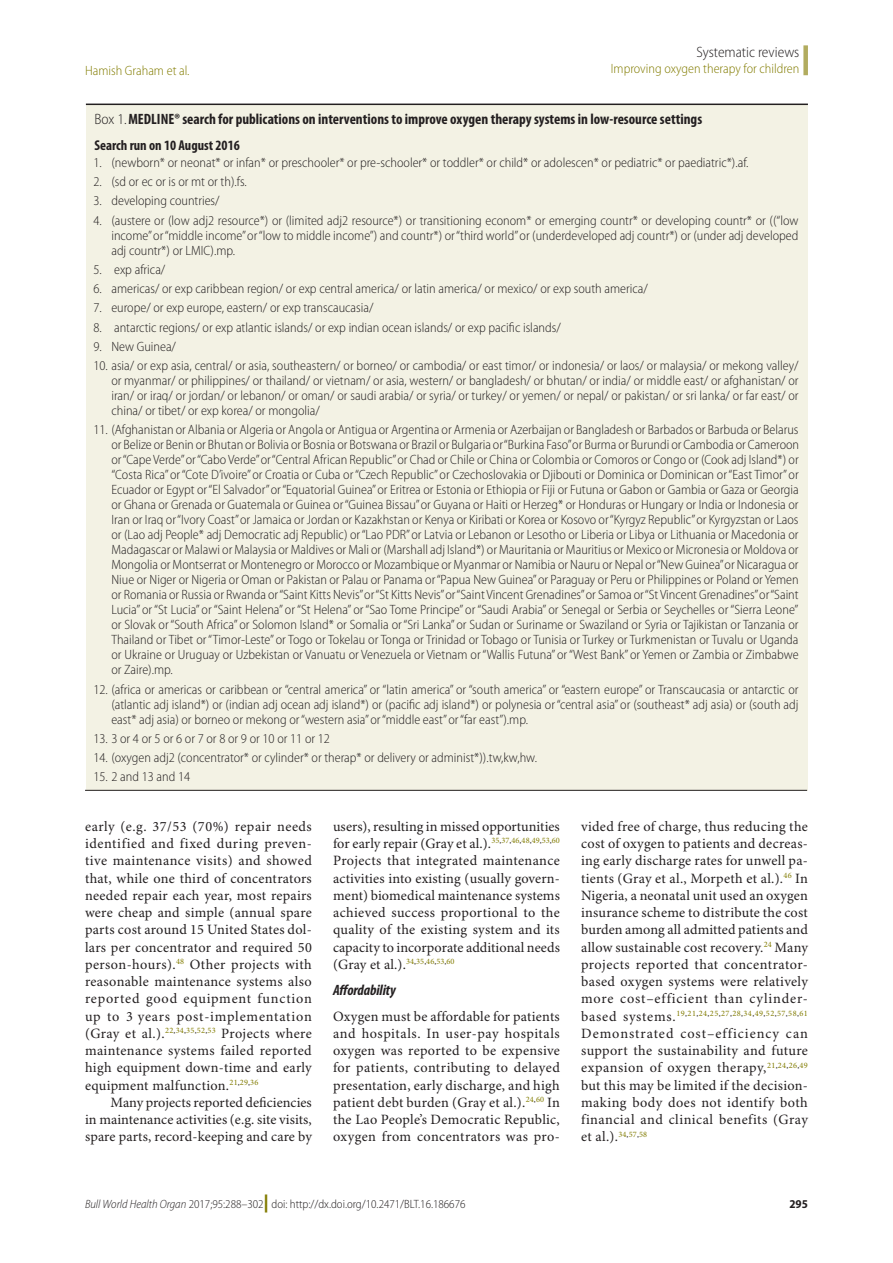
<style>
.page{position:relative;width:893px;height:1263px;background:#fff}
.page>*{position:absolute;margin:0;border:0;box-sizing:border-box;transform-origin:0 0}
.t1{font:700 condensed 15px "Myriad Pro";color:#231f20}
.t2{font:300 semi-condensed 15px "Myriad Pro";color:#231f20}
.t3{font:italic 700 condensed 15px "Myriad Pro";letter-spacing:-.01em;color:#231f20}
.t4{font:14.25px/17.2px "Minion Pro";letter-spacing:.02em;color:#231f20;text-align:justify}
.t5{font:700 condensed 14.25px "Myriad Pro";color:#231f20}
.t6{font:300 semi-condensed 13.5px/15px "Myriad Pro";color:#231f20;text-align:justify}
.t7{font:300 semi-condensed 13.5px "Myriad Pro";color:#827c00}
.t8{font:300 semi-condensed 12px "Myriad Pro";color:#231f20}
.t9{font:700 semi-condensed 12px "Myriad Pro";color:#231f20}
.t10{font:8.25px "Minion Pro";letter-spacing:.055em;color:#827c00}
.s1{font-weight:300;font-stretch:semi-condensed}
.s2{font-size:14.25px;color:#231f20}
.s3{color:#231f20}
.s4{font-style:italic}
.s5{font-weight:900;font-stretch:normal;font-size:18px;color:#827c00}
</style>
<div class="page">
<div style="left:803px;top:45px;width:5px;height:30px;background:#b2ac5f"></div>
<div style="left:86px;top:105px;width:721px;height:685px;background:#f3f2e4"></div>
<hr style="left:86px;top:104px;width:722px;height:1px;background:#231f20">
<hr style="left:85px;top:790px;width:722px;height:1px;background:#231f20">
<p class="t2" style="left:696px;top:44px;width:105px">Systematic reviews</p>
<p class="t7" style="left:85px;top:63px;width:106px">Hamish Graham et al.</p>
<p class="t7" style="left:611px;top:61px;width:190px">Improving oxygen therapy for children</p>
<p class="t1" style="left:94px;top:111px;width:609px"><span class="s1">Box 1.</span>MEDLINE® search for publications on interventions to improve oxygen therapy systems in low-resource settings</p>
<p class="t5" style="left:94px;top:137px;width:147px">Search run on 10 August 2016</p>
<p class="t6" style="left:93px;top:155px;width:657px">1. (newborn* or neonat* or infan* or preschooler* or pre-schooler* or toddler* or child* or adolescen* or pediatric* or paediatric*).af.</p>
<p class="t6" style="left:93px;top:174px;width:155px">2. (sd or ec or is or mt or th).fs.</p>
<p class="t6" style="left:93px;top:194px;width:128px">3. developing countries/</p>
<p class="t6" style="left:111px;top:213px;width:689px;text-indent:-18px">4. (austere or (low adj2 resource*) or (limited adj2 resource*) or transitioning econom* or emerging countr* or developing countr* or ((“low income” or “middle income” or “low to middle income”) and countr*) or “third world” or (underdeveloped adj countr*) or (under adj developed adj countr*) or LMIC).mp.</p>
<p class="t6" style="left:93px;top:262px;width:73px">5. exp africa/</p>
<p class="t6" style="left:93px;top:281px;width:556px">6. americas/ or exp caribbean region/ or exp central america/ or latin america/ or mexico/ or exp south america/</p>
<p class="t6" style="left:93px;top:301px;width:282px">7. europe/ or exp europe, eastern/ or exp transcaucasia/</p>
<p class="t6" style="left:93px;top:320px;width:469px">8. antarctic regions/ or exp atlantic islands/ or exp indian ocean islands/ or exp pacific islands/</p>
<p class="t6" style="left:93px;top:339px;width:84px">9. New Guinea/</p>
<p class="t6" style="left:111px;top:358px;width:689px;text-indent:-18px">10. asia/ or exp asia, central/ or asia, southeastern/ or borneo/ or cambodia/ or east timor/ or indonesia/ or laos/ or malaysia/ or mekong valley/ or myanmar/ or philippines/ or thailand/ or vietnam/ or asia, western/ or bangladesh/ or bhutan/ or india/ or middle east/ or afghanistan/ or iran/ or iraq/ or jordan/ or lebanon/ or oman/ or saudi arabia/ or syria/ or turkey/ or yemen/ or nepal/ or pakistan/ or sri lanka/ or far east/ or china/ or tibet/ or exp korea/ or mongolia/</p>
<p class="t6" style="left:111px;top:423px;width:689px;text-indent:-18px">11. (Afghanistan or Albania or Algeria or Angola or Antigua or Argentina or Armenia or Azerbaijan or Bangladesh or Barbados or Barbuda or Belarus or Belize or Benin or Bhutan or Bolivia or Bosnia or Botswana or Brazil or Bulgaria or “Burkina Faso” or Burma or Burundi or Cambodia or Cameroon or “Cape Verde” or “Cabo Verde” or “Central African Republic” or Chad or Chile or China or Colombia or Comoros or Congo or (Cook adj Island*) or “Costa Rica” or “Cote D’ivoire” or Croatia or Cuba or “Czech Republic” or Czechoslovakia or Djibouti or Dominica or Dominican or “East Timor” or Ecuador or Egypt or “El Salvador” or “Equatorial Guinea” or Eritrea or Estonia or Ethiopia or Fiji or Futuna or Gabon or Gambia or Gaza or Georgia or Ghana or Grenada or Guatemala or Guinea or “Guinea Bissau” or Guyana or Haiti or Herzeg* or Honduras or Hungary or India or Indonesia or Iran or Iraq or “Ivory Coast” or Jamaica or Jordan or Kazakhstan or Kenya or Kiribati or Korea or Kosovo or “Kyrgyz Republic” or Kyrgyzstan or Laos or (Lao adj People* adj Democratic adj Republic) or “Lao PDR” or Latvia or Lebanon or Lesotho or Liberia or Libya or Lithuania or Macedonia or Madagascar or Malawi or Malaysia or Maldives or Mali or (Marshall adj Island*) or Mauritania or Mauritius or Mexico or Micronesia or Moldova or Mongolia or Montserrat or Montenegro or Morocco or Mozambique or Myanmar or Namibia or Nauru or Nepal or “New Guinea” or Nicaragua or Niue or Niger or Nigeria or Oman or Pakistan or Palau or Panama or “Papua New Guinea” or Paraguay or Peru or Philippines or Poland or Yemen or Romania or Russia or Rwanda or “Saint Kitts Nevis” or “St Kitts Nevis” or “Saint Vincent Grenadines” or Samoa or “St Vincent Grenadines” or “Saint Lucia” or “St Lucia” or “Saint Helena” or “St Helena” or “Sao Tome Principe” or “Saudi Arabia” or Senegal or Serbia or Seychelles or “Sierra Leone” or Slovak or “South Africa” or Solomon Island* or Somalia or “Sri Lanka” or Sudan or Suriname or Swaziland or Syria or Tajikistan or Tanzania or Thailand or Tibet or “Timor-Leste” or Togo or Tokelau or Tonga or Trinidad or Tobago or Tunisia or Turkey or Turkmenistan or Tuvalu or Uganda or Ukraine or Uruguay or Uzbekistan or Vanuatu or Venezuela or Vietnam or “Wallis Futuna” or “West Bank” or Yemen or Zambia or Zimbabwe or Zaire).mp.</p>
<p class="t6" style="left:111px;top:682px;width:689px;text-indent:-18px">12. (africa or americas or caribbean or “central america” or “latin america” or “south america” or “eastern europe” or Transcaucasia or antarctic or (atlantic adj island*) or (indian adj ocean adj island*) or (pacific adj island*) or polynesia or “central asia” or (southeast* adj asia) or (south adj east* adj asia) or borneo or mekong or “western asia” or “middle east” or “far east”).mp.</p>
<p class="t6" style="left:93px;top:731px;width:238px">13. 3 or 4 or 5 or 6 or 7 or 8 or 9 or 10 or 11 or 12</p>
<p class="t6" style="left:93px;top:750px;width:445px">14. (oxygen adj2 (concentrator* or cylinder* or therap* or delivery or administ*)).tw,kw,hw.</p>
<p class="t6" style="left:93px;top:770px;width:98px">15. 2 and 13 and 14</p>
<p class="t4" style="left:85px;top:818px;width:228px">early (e.g. 37/53 (70%) repair needs identified and fixed during preven&shy;tive maintenance visits) and showed that, while one third of concentrators needed repair each year, most repairs were cheap and simple (annual spare parts cost around 15 United States dol&shy;lars per concentrator and required 50 person-hours).<sup>48</sup> Other projects with reasonable maintenance systems also reported good equipment function up to 3 years post-implementation (Gray et al.).<sup>22</sup><sup>,</sup><sup>34</sup><sup>,</sup><sup>35</sup><sup>,</sup><sup>52</sup><sup>,</sup><sup>53</sup> Projects where maintenance systems failed reported high equipment down-time and early equipment malfunction.<sup>21</sup><sup>,</sup><sup>29</sup><sup>,</sup><sup>36</sup></p>
<p class="t4" style="left:85px;top:1094px;width:228px;text-indent:26px">Many projects reported deficiencies in maintenance activities (e.g. site visits, spare parts, record-keeping and care by</p>
<p class="t4" style="left:333px;top:818px;width:228px">users), resulting in missed opportunities for early repair (Gray et al.).<sup>35</sup><sup>,</sup><sup>37</sup><sup>,</sup><sup>46</sup><sup>,</sup><sup>48</sup><sup>,</sup><sup>49</sup><sup>,</sup><sup>53</sup><sup>,</sup><sup>60<br></sup>Projects that integrated maintenance activities into existing (usually govern&shy;ment) biomedical maintenance systems achieved success proportional to the quality of the existing system and its capacity to incorporate additional needs (Gray et al.).<sup>34</sup><sup>,</sup><sup>35</sup><sup>,</sup><sup>46</sup><sup>,</sup><sup>53</sup><sup>,</sup><sup>60</sup></p>
<p class="t3" style="left:333px;top:982px;width:64px">Affordability</p>
<p class="t4" style="left:333px;top:1008px;width:228px">Oxygen must be affordable for patients and hospitals. In user-pay hospitals oxygen was reported to be expensive for patients, contributing to delayed presentation, early discharge, and high patient debt burden (Gray et al.).<sup>24</sup><sup>,</sup><sup>60</sup> In the Lao People’s Democratic Republic, oxygen from concentrators was pro-</p>
<p class="t4" style="left:581px;top:818px;width:228px">vided free of charge, thus reducing the cost of oxygen to patients and decreas&shy;ing early discharge rates for unwell pa&shy;tients (Gray et al., Morpeth et al.).<sup>46</sup> In Nigeria, a neonatal unit used an oxygen insurance scheme to distribute the cost burden among all admitted patients and allow sustainable cost recovery.<sup>24</sup> Many projects reported that concentrator&shy;based oxygen systems were relatively more cost–efficient than cylinder-</p>
<p class="t10" style="left:581px;top:1008px;width:228px"><span class="s2">based systems.</span>19<span class="s3">,</span>21<span class="s3">,</span>24<span class="s3">,</span>25<span class="s3">,</span>27<span class="s3">,</span>28<span class="s3">,</span>34<span class="s3">,</span>49<span class="s3">,</span>52<span class="s3">,</span>57<span class="s3">,</span>58<span class="s3">,</span>61</p>
<p class="t4" style="left:581px;top:1025px;width:228px">Demonstrated cost–efficiency can support the sustainability and future expansion of oxygen therapy,<sup>21</sup><sup>,</sup><sup>24</sup><sup>,</sup><sup>26</sup><sup>,</sup><sup>49 </sup>but this may be limited if the decision&shy;making body does not identify both financial and clinical benefits (Gray et al.).<sup>34</sup><sup>,</sup><sup>57</sup><sup>,</sup><sup>58</sup></p>
<p class="t8" style="left:85px;top:1198px;width:382px"><span class="s4">Bull World Health Organ</span> 2017;95:288–302<span class="s5">|</span> doi: http://dx.doi.org/10.2471/BLT.16.186676</p>
<p class="t9" style="left:789px;top:1197px;width:20px">295</p>
</div>
